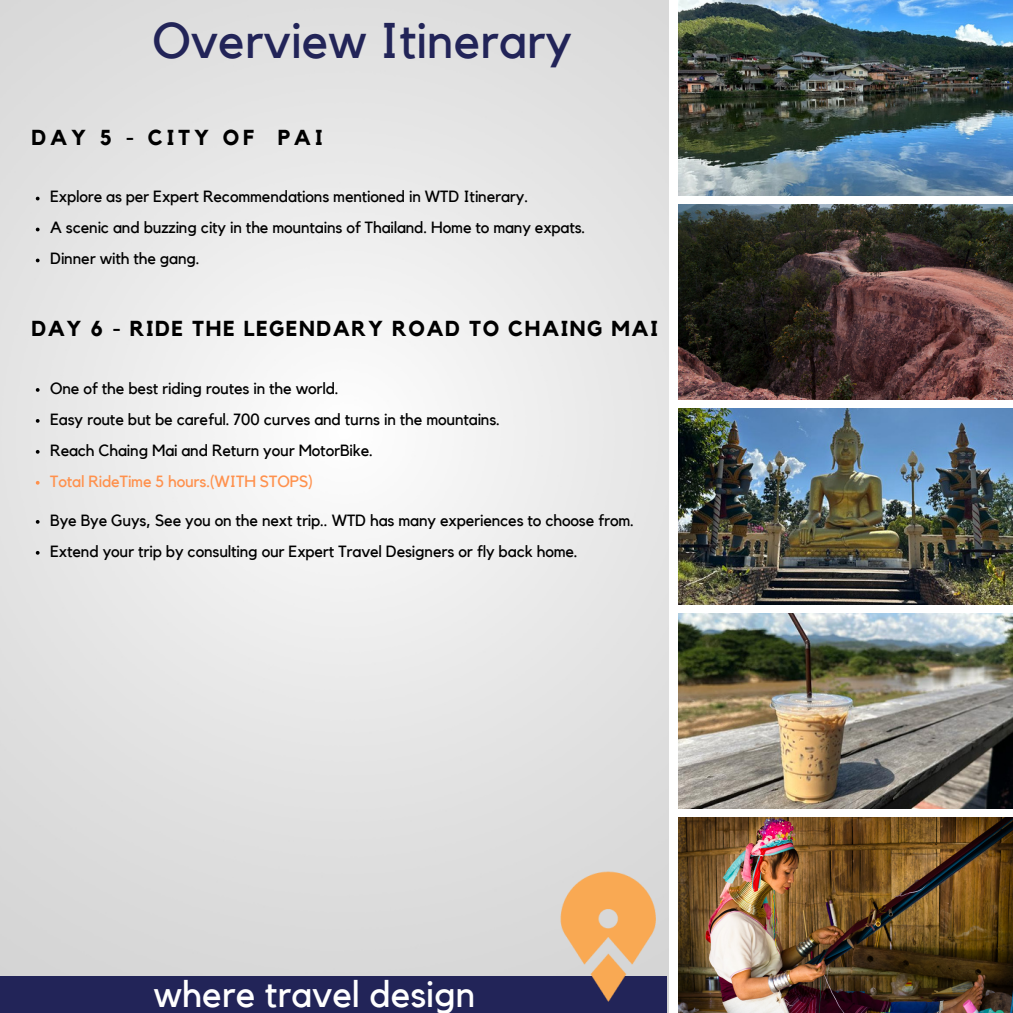
<style>
.page{position:relative;width:1013px;height:1013px;background:#fff}
.page>*{position:absolute;margin:0;border:0;box-sizing:border-box;transform-origin:0 0}
.t1{font:49.88px "Kollektif";color:#222458}
.t2{font:36.88px "Kollektif";color:#fff}
.t3{font:700 21.62px "Kollektif";letter-spacing:.07em;color:#000}
.t4{font:700 21.62px "Kollektif";letter-spacing:.18em;color:#000}
.t5{font:16.25px "Kollektif";letter-spacing:-.01em;color:#000}
.t6{font:16.25px "Kollektif";letter-spacing:-.01em;color:#ff914d}
</style>
<div class="page">
<img style="left:0;top:0;width:668px;height:975px">
<img style="left:678px;top:0;width:334px;height:195px">
<img style="left:678px;top:409px;width:334px;height:195px">
<img style="left:678px;top:613px;width:334px;height:195px">
<img style="left:678px;top:204px;width:334px;height:195px">
<img style="left:678px;top:818px;width:334px;height:194px">
<svg style="left:36px;top:388px;width:4px;height:4px"></svg>
<svg style="left:36px;top:419px;width:4px;height:4px"></svg>
<svg style="left:36px;top:450px;width:4px;height:3px"></svg>
<svg style="left:36px;top:481px;width:4px;height:3px"></svg>
<svg style="left:36px;top:520px;width:4px;height:3px"></svg>
<svg style="left:36px;top:551px;width:4px;height:3px"></svg>
<div style="left:0;top:975px;width:667px;height:37px;background:#222458"></div>
<img style="left:550px;top:862px;width:119px;height:150px">
<svg style="left:36px;top:197px;width:4px;height:3px"></svg>
<svg style="left:36px;top:228px;width:4px;height:3px"></svg>
<svg style="left:36px;top:258px;width:4px;height:4px"></svg>
<p class="t1" style="left:152px;top:18px;width:421px">Overview Itinerary</p>
<p class="t4" style="left:31px;top:127px;width:292px">DAY 5 - CITY OF PAI</p>
<p class="t5" style="left:50px;top:189px;width:479px">Explore as per Expert Recommendations mentioned in WTD Itinerary.</p>
<p class="t5" style="left:50px;top:220px;width:536px">A scenic and buzzing city in the mountains of Thailand. Home to many expats.</p>
<p class="t5" style="left:50px;top:251px;width:151px">Dinner with the gang.</p>
<p class="t3" style="left:31px;top:318px;width:628px">DAY 6 - RIDE THE LEGENDARY ROAD TO CHAING MAI</p>
<p class="t5" style="left:50px;top:380px;width:290px">One of the best riding routes in the world.</p>
<p class="t5" style="left:50px;top:411px;width:451px">Easy route but be careful. 700 curves and turns in the mountains.</p>
<p class="t5" style="left:50px;top:442px;width:324px">Reach Chaing Mai and Return your MotorBike.</p>
<p class="t6" style="left:50px;top:473px;width:264px">Total RideTime 5 hours.(WITH STOPS)</p>
<p class="t5" style="left:50px;top:512px;width:585px">Bye Bye Guys, See you on the next trip.. WTD has many experiences to choose from.</p>
<p class="t5" style="left:50px;top:543px;width:529px">Extend your trip by consulting our Expert Travel Designers or fly back home.</p>
<p class="t2" style="left:153px;top:977px;width:323px">where travel design</p>
</div>
